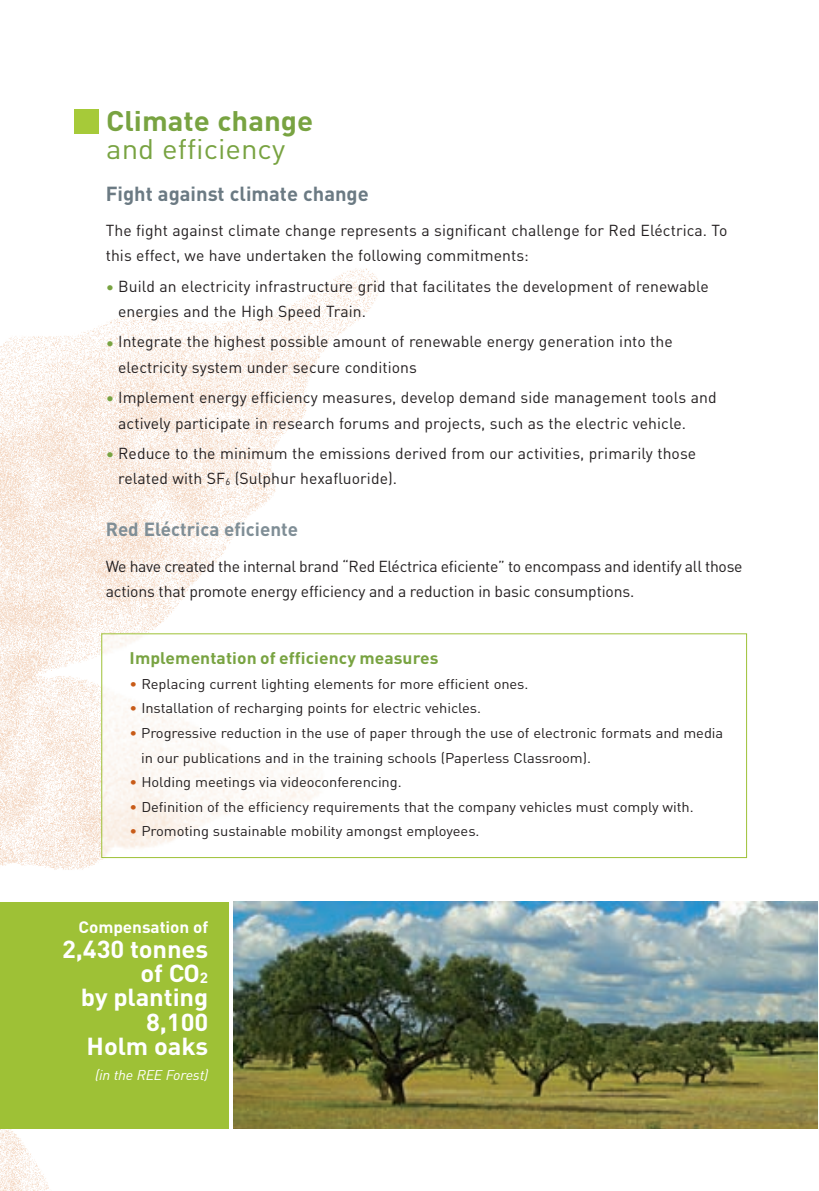
<style>
.page{position:relative;width:819px;height:1191px;background:#fff}
.page>*{position:absolute;margin:0;border:0;box-sizing:border-box;transform-origin:0 0}
.t1{font:700 28px "DINOT";color:#78a341;scale:1.05 1}
.t2{font:28px "DINOT";color:#78a341;scale:1.05 1}
.t3{font:700 24.32px/24.3px "DINOT";letter-spacing:-.005em;color:#fff;text-align:right;scale:1.05 1}
.t4{font:700 20.12px "DINOT";color:#6b7a83}
.t5{font:700 18.9px "DINOT";color:#7f8e96}
.t6{font:700 16.62px "DINOT";letter-spacing:.005em;color:#78a341;scale:1.05 1}
.t7{font:700 16.45px "DINOT";letter-spacing:-.005em;color:#fff;scale:1.05 1}
.t8{font:15.75px/25.4px "DINOT";letter-spacing:.005em;color:#231f20}
.t9{font:15.75px/25.4px "DINOT";letter-spacing:-.02em;color:#231f20}
.t10{font:14px/24.5px "DINOT";letter-spacing:-.005em;color:#231f20;scale:1.05 1}
.t11{font:italic 14px "DINOT";letter-spacing:-.015em;color:#fff;scale:1.05 1}
.s1{color:#78a341}
.s2{font-size:9.45px}
.s3{color:#c85b18}
.s4{font-size:14.53px}
</style>
<div class="page">
<img style="left:0;top:268px;width:404px;height:923px">
<div style="left:74px;top:109px;width:25px;height:25px;background:#a6ca39"></div>
<img style="left:103px;top:635px;width:301px;height:221px">
<div style="left:101px;top:633px;width:646px;height:225px;border:1px solid #9ec136"></div>
<div style="left:1px;top:902px;width:228px;height:226px;background:#9ec136"></div>
<img style="left:234px;top:902px;width:583px;height:226px">
<h1 class="t1" style="left:106px;top:111px;width:199px">Climate change</h1>
<h1 class="t2" style="left:106px;top:139px;width:172px">and efficiency</h1>
<p class="t4" style="left:106px;top:186px;width:264px">Fight against climate change</p>
<p class="t8" style="left:106px;top:219px;width:623px">The fight against climate change represents a significant challenge for Red Eléctrica. To this effect, we have undertaken the following commitments:</p>
<p class="t8" style="left:118px;top:275px;width:592px;text-indent:-12px"><span class="s1">•</span> Build an electricity infrastructure grid that facilitates the development of renewable energies and the High Speed Train.</p>
<p class="t8" style="left:118px;top:331px;width:556px;text-indent:-12px"><span class="s1">•</span> Integrate the highest possible amount of renewable energy generation into the electricity system under secure conditions</p>
<p class="t8" style="left:118px;top:387px;width:600px;text-indent:-12px"><span class="s1">•</span> Implement energy efficiency measures, develop demand side management tools and actively participate in research forums and projects, such as the electric vehicle.</p>
<p class="t8" style="left:118px;top:442px;width:579px;text-indent:-12px"><span class="s1">•</span> Reduce to the minimum the emissions derived from our activities, primarily those related with SF<span class="s2">6</span> (Sulphur hexafluoride).</p>
<p class="t5" style="left:106px;top:523px;width:194px">Red Eléctrica eficiente</p>
<p class="t9" style="left:106px;top:555px;width:638px">We have created the internal brand “Red Eléctrica eficiente” to encompass and identify all those actions that promote energy efficiency and a reduction in basic consumptions.</p>
<p class="t6" style="left:130px;top:652px;width:296px">Implementation of efficiency measures</p>
<p class="t10" style="left:130px;top:673px;width:381px"><span class="s3">•</span> Replacing current lighting elements for more efficient ones.</p>
<p class="t10" style="left:130px;top:698px;width:336px"><span class="s3">•</span> Installation of recharging points for electric vehicles.</p>
<p class="t10" style="left:141px;top:722px;width:556px;text-indent:-12px"><span class="s3">•</span> Progressive reduction in the use of paper through the use of electronic formats and media in our publications and in the training schools (Paperless Classroom).</p>
<p class="t10" style="left:130px;top:771px;width:260px"><span class="s3">•</span> Holding meetings via videoconferencing.</p>
<p class="t10" style="left:130px;top:796px;width:538px"><span class="s3">•</span> Definition of the efficiency requirements that the company vehicles must comply with.</p>
<p class="t10" style="left:130px;top:820px;width:335px"><span class="s3">•</span> Promoting sustainable mobility amongst employees.</p>
<p class="t7" style="left:79px;top:921px;width:125px">Compensation of</p>
<h2 class="t3" style="left:62px;top:939px;width:141px">2,430 tonnes of CO<span class="s4">2<br></span>by planting<br>8,100<br>Holm oaks</h2>
<p class="t11" style="left:95px;top:1066px;width:109px">(in the REE Forest)</p>
</div>
